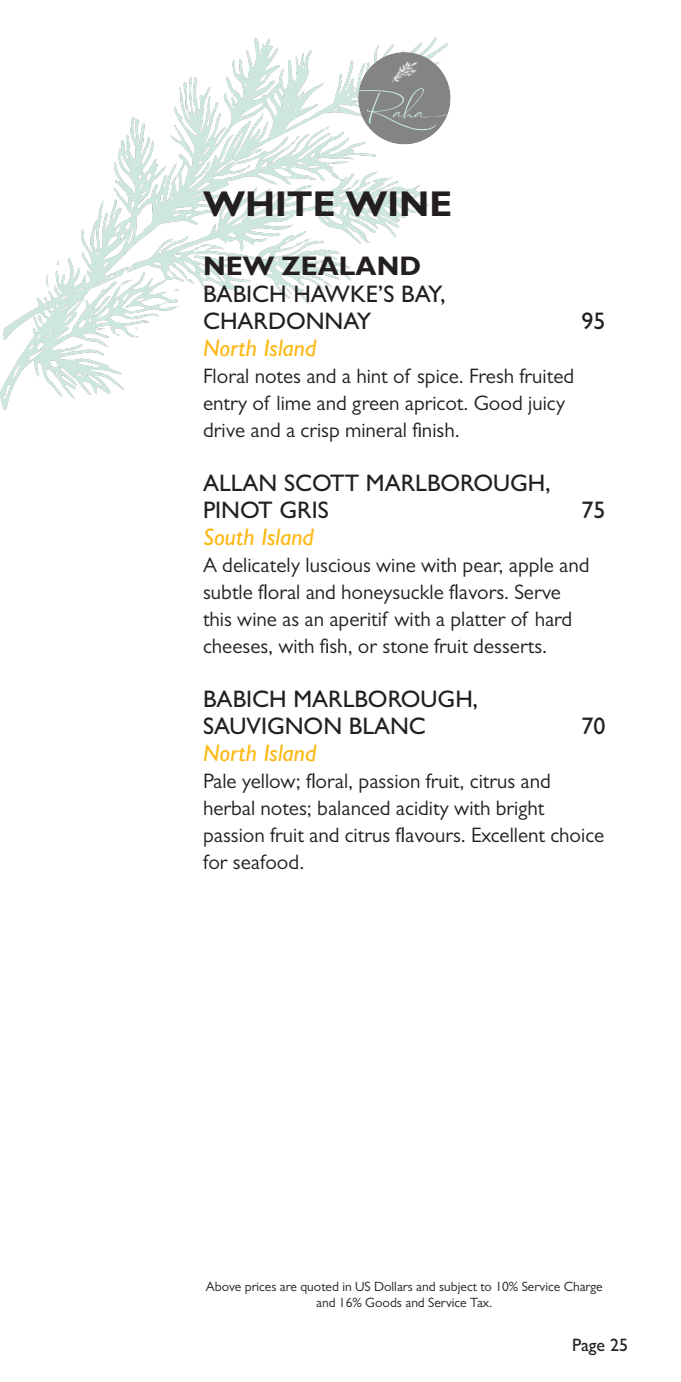
<style>
.page{position:relative;width:681px;height:1382px;background:#fff}
.page>*{position:absolute;margin:0;border:0;box-sizing:border-box;transform-origin:0 0}
.t1{font:700 36px "Gill Sans";color:#231f20}
.t2{font:700 27px "Gill Sans";color:#231f20}
.t3{font:500 24px "Gill Sans";color:#231f20}
.t4{font:italic 500 24px "Gill Sans";color:#fcb814}
.t5{font:21px/27px "Gill Sans";color:#231f20}
.t6{font:500 18px "Gill Sans";color:#231f20}
.t7{font:13.5px/16.2px "Gill Sans";color:#231f20;text-align:center}
</style>
<div class="page">
<img style="left:0;top:37px;width:447px;height:373px">
<div style="left:358px;top:52px;width:92px;height:92px;background:#848485;border-radius:50%"></div>
<svg style="left:358px;top:62px;width:92px;height:68px"></svg>
<p class="t1" style="left:203px;top:181px;width:251px">WHITE WINE</p>
<p class="t2" style="left:203px;top:249px;width:219px">NEW ZEALAND</p>
<p class="t3" style="left:203px;top:280px;width:244px">BABICH HAWKE’S BAY,</p>
<p class="t3" style="left:203px;top:307px;width:170px">CHARDONNAY</p>
<p class="t3" style="left:581px;top:307px;width:25px">95</p>
<p class="t4" style="left:203px;top:334px;width:115px">North Island</p>
<p class="t5" style="left:203px;top:363px;width:372px">Floral notes and a hint of spice. Fresh fruited entry of lime and green apricot. Good juicy drive and a crisp mineral finish.</p>
<p class="t3" style="left:203px;top:469px;width:349px">ALLAN SCOTT MARLBOROUGH,</p>
<p class="t3" style="left:203px;top:496px;width:127px">PINOT GRIS</p>
<p class="t3" style="left:581px;top:496px;width:25px">75</p>
<p class="t4" style="left:203px;top:523px;width:112px">South Island</p>
<p class="t5" style="left:203px;top:552px;width:388px">A delicately luscious wine with pear, apple and subtle floral and honeysuckle flavors. Serve this wine as an aperitif with a platter of hard cheeses, with fish, or stone fruit desserts.</p>
<p class="t3" style="left:203px;top:685px;width:276px">BABICH MARLBOROUGH,</p>
<p class="t3" style="left:203px;top:712px;width:224px">SAUVIGNON BLANC</p>
<p class="t3" style="left:581px;top:712px;width:25px">70</p>
<p class="t4" style="left:203px;top:739px;width:115px">North Island</p>
<p class="t5" style="left:203px;top:768px;width:402px">Pale yellow; floral, passion fruit, citrus and herbal notes; balanced acidity with bright passion fruit and citrus flavours. Excellent choice for seafood.</p>
<p class="t7" style="left:206px;top:1278px;width:398px">Above prices are quoted in US Dollars and subject to 10% Service Charge and 16% Goods and Service Tax.</p>
<p class="t6" style="left:571px;top:1334px;width:58px">Page 25</p>
</div>
